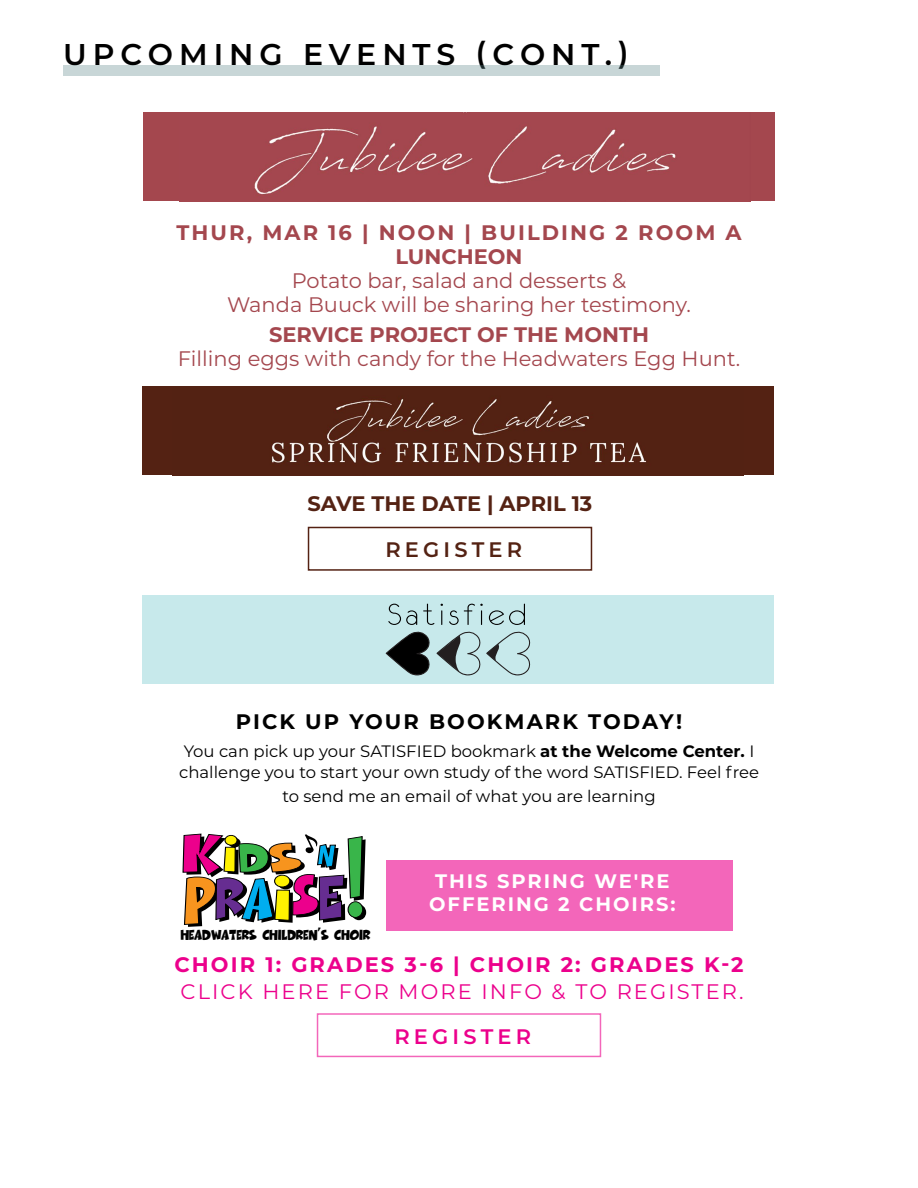
<style>
.page{position:relative;width:918px;height:1188px;background:#fff}
.page>*{position:absolute;margin:0;border:0;box-sizing:border-box;transform-origin:0 0}
.t1{font:600 30px "Montserrat";letter-spacing:.2em;color:#000}
.t2{font:21px/24px "Montserrat";color:#a4474e;text-align:center}
.t3{font:700 21px/24px "Montserrat";letter-spacing:.1em;color:#a4474e;text-align:center}
.t4{font:700 21px "Montserrat";letter-spacing:.1em;color:#ec008c}
.t5{font:21px "Montserrat";letter-spacing:.1em;color:#ec008c}
.t6{font:700 21px "Montserrat";color:#a4474e}
.t7{font:700 21px "Montserrat";letter-spacing:.1em;color:#000}
.t8{font:700 21px "Montserrat";color:#542213}
.t9{font:600 21px "Montserrat";letter-spacing:.2em;color:#ec008c}
.t10{font:600 21px "Montserrat";letter-spacing:.2em;color:#542213}
.t11{font:21px "Montserrat";color:#fff}
.t12{font:700 19.5px/23.4px "Montserrat";letter-spacing:.1em;color:#fff;text-align:center}
.t13{font:16.5px/21px "Montserrat";color:#000}
.t14{font:800 11.4px "Big";color:#000;scale:.82 1}
.s1{font-weight:700}
</style>
<div class="page">
<div style="left:143px;top:113px;width:632px;height:88px;background:#a4474e"></div>
<img style="left:254px;top:126px;width:422px;height:69px">
<div style="left:63px;top:65px;width:596px;height:11px;background:#c8d6d7"></div>
<svg style="left:182px;top:833px;width:184px;height:94px"></svg>
<div style="left:386px;top:860px;width:347px;height:71px;background:#f366ba"></div>
<div style="left:308px;top:527px;width:284px;height:44px;border:2px solid #542213"></div>
<div style="left:142px;top:386px;width:632px;height:89px;background:#542213"></div>
<img style="left:271px;top:399px;width:375px;height:65px">
<div style="left:142px;top:596px;width:632px;height:88px;background:#c7e9eb"></div>
<svg style="left:386px;top:604px;width:145px;height:72px"></svg>
<h1 class="t1" style="left:63px;top:33px;width:568px">UPCOMING EVENTS (CONT.)</h1>
<p class="t3" style="left:176px;top:219px;width:567px">THUR, MAR 16 | NOON | BUILDING 2 ROOM A<br>LUNCHEON</p>
<p class="t2" style="left:227px;top:267px;width:465px">Potato bar, salad and desserts &amp;<br>Wanda Buuck will be sharing her testimony.</p>
<p class="t6" style="left:269px;top:319px;width:381px">SERVICE PROJECT OF THE MONTH</p>
<p class="t2" style="left:178px;top:345px;width:564px">Filling eggs with candy for the Headwaters Egg Hunt.</p>
<p class="t8" style="left:308px;top:488px;width:286px">SAVE THE DATE | APRIL 13</p>
<p class="t10" style="left:385px;top:535px;width:138px">REGISTER</p>
<p class="t7" style="left:236px;top:706px;width:448px">PICK UP YOUR BOOKMARK TODAY!</p>
<p class="t13" style="left:179px;top:740px;width:581px">You can pick up your SATISFIED bookmark <span class="s1">at the Welcome Center.</span> I challenge you to start your own study of the word SATISFIED. Feel free</p>
<p class="t13" style="left:282px;top:785px;width:375px">to send me an email of what you are learning</p>
<p class="t14" style="left:181px;top:928px;width:233px">HEADWATERS CHILDREN’S CHOIR</p>
<p class="t12" style="left:429px;top:868px;width:248px">THIS SPRING WE'RE<br>OFFERING 2 CHOIRS:</p>
<p class="t4" style="left:174px;top:949px;width:571px">CHOIR 1: GRADES 3-6 | CHOIR 2: GRADES K-2</p>
<p class="t11" style="left:457px;top:974px;width:6px">.</p>
<p class="t5" style="left:181px;top:977px;width:565px">CLICK HERE FOR MORE INFO &amp; TO REGISTER.</p>
<p class="t9" style="left:394px;top:1021px;width:138px">REGISTER</p>
</div>
